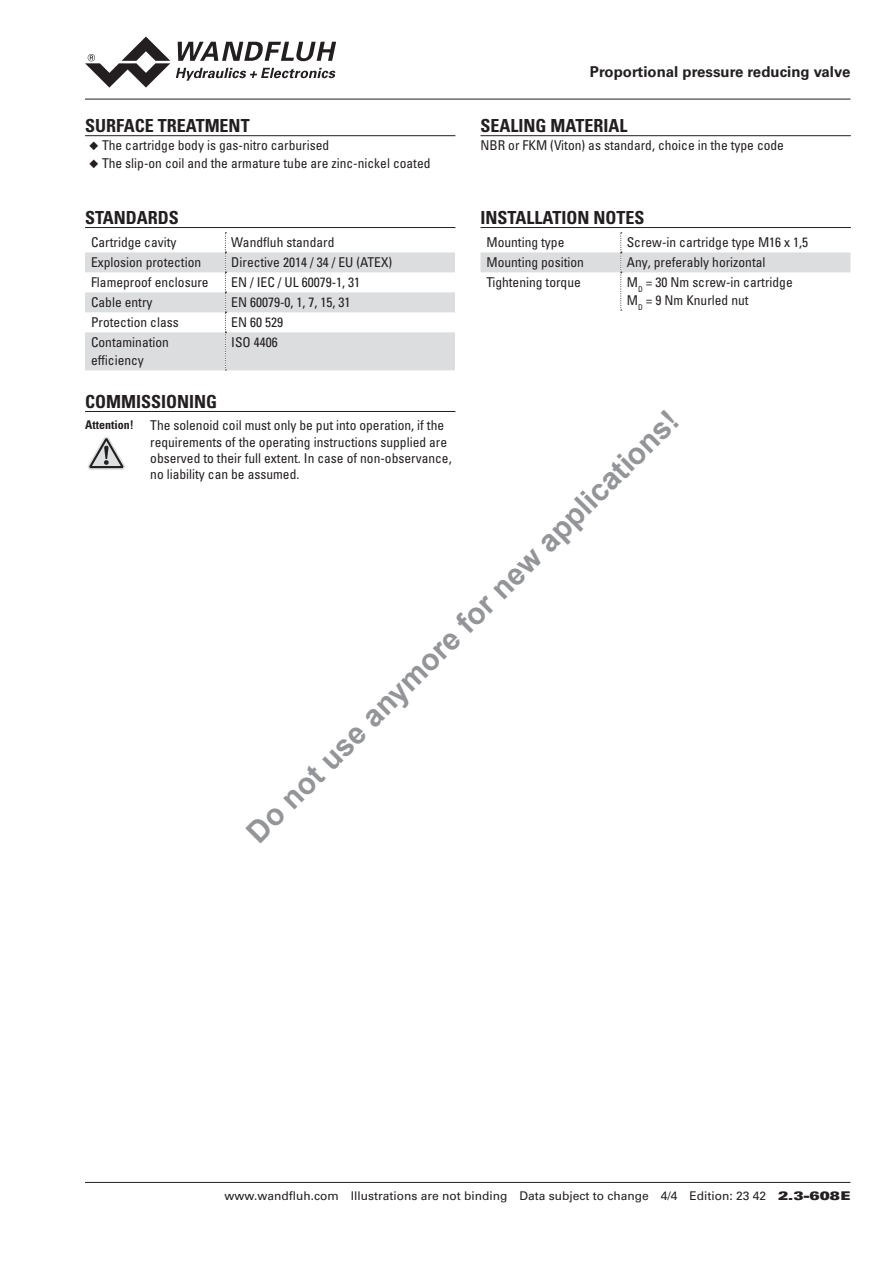
<style>
.page{position:relative;width:893px;height:1263px;background:#fff}
.page>*{position:absolute;margin:0;border:0;box-sizing:border-box;transform-origin:0 0}
.t1{font:700 30px "Arial";color:#939598}
.Block_Titel{font:700 condensed 18px "Univers LT Pro";color:#231f20}
.Identifikation{font:700 15px "Univers LT Pro 65";color:#231f20}
.HinweisText{font:condensed 13.5px/16.2px "Univers LT Pro";color:#231f20}
.Block_Langtext{font:condensed 13.5px "Univers LT Pro";color:#231f20}
.Fusszeile{font:12px "Univers LT Pro 55 Roman";color:#231f20}
.HinweisTitel{font:700 condensed 12px "Univers LT Pro";color:#231f20}
.s1{font-family:"Univers LT Pro X Black Ext"}
</style>
<div class="page">
<hr style="left:85px;top:99px;width:765px;height:1px;background:#231f20">
<hr style="left:85px;top:1182px;width:765px;height:1px;background:#231f20">
<svg style="left:176px;top:68px;width:160px;height:13px"></svg>
<svg style="left:178px;top:42px;width:158px;height:19px"></svg>
<svg style="left:85px;top:37px;width:85px;height:51px"></svg>
<hr style="left:480px;top:135px;width:371px;height:1px;background:#231f20">
<hr style="left:85px;top:227px;width:370px;height:1px;background:#231f20">
<svg style="left:85px;top:232px;width:370px;height:139px"></svg>
<hr style="left:480px;top:227px;width:371px;height:1px;background:#231f20">
<svg style="left:480px;top:232px;width:370px;height:79px"></svg>
<hr style="left:85px;top:411px;width:370px;height:1px;background:#231f20">
<svg style="left:87px;top:436px;width:38px;height:34px"></svg>
<hr style="left:85px;top:135px;width:370px;height:1px;background:#231f20">
<p class="Block_Titel" style="left:85px;top:115px;width:166px">SURFACE TREATMENT</p>
<p class="HinweisText" style="left:89px;top:137px;width:241px">◆ The cartridge body is gas-nitro carburised</p>
<p class="HinweisText" style="left:89px;top:155px;width:343px">◆ The slip-on coil and the armature tube are zinc-nickel coated</p>
<p class="Block_Titel" style="left:85px;top:206px;width:95px">STANDARDS</p>
<p class="HinweisText" style="left:91px;top:234px;width:87px">Cartridge cavity</p>
<p class="HinweisText" style="left:231px;top:234px;width:105px">Wandfluh standard</p>
<p class="HinweisText" style="left:91px;top:254px;width:112px">Explosion protection</p>
<p class="HinweisText" style="left:231px;top:254px;width:162px">Directive 2014 / 34 / EU (ATEX)</p>
<p class="HinweisText" style="left:91px;top:274px;width:119px">Flameproof enclosure</p>
<p class="HinweisText" style="left:231px;top:274px;width:130px">EN / IEC / UL 60079-1, 31</p>
<p class="HinweisText" style="left:91px;top:294px;width:63px">Cable entry</p>
<p class="HinweisText" style="left:231px;top:294px;width:121px">EN 60079-0, 1, 7, 15, 31</p>
<p class="HinweisText" style="left:91px;top:314px;width:89px">Protection class</p>
<p class="HinweisText" style="left:231px;top:314px;width:53px">EN 60 529</p>
<p class="HinweisText" style="left:91px;top:333px;width:80px;line-height:18px">Contamination efficiency</p>
<p class="HinweisText" style="left:231px;top:334px;width:48px">ISO 4406</p>
<p class="Identifikation" style="left:590px;top:63px;width:262px">Proportional pressure reducing valve</p>
<p class="Block_Titel" style="left:480px;top:115px;width:148px">SEALING MATERIAL</p>
<p class="Block_Langtext" style="left:480px;top:137px;width:305px">NBR or FKM (Viton) as standard, choice in the type code</p>
<p class="Block_Titel" style="left:480px;top:206px;width:165px">INSTALLATION NOTES</p>
<p class="HinweisText" style="left:486px;top:234px;width:79px">Mounting type</p>
<p class="HinweisText" style="left:627px;top:234px;width:183px">Screw-in cartridge type M16 x 1,5</p>
<p class="HinweisText" style="left:486px;top:254px;width:99px">Mounting position</p>
<p class="HinweisText" style="left:627px;top:254px;width:140px">Any, preferably horizontal</p>
<p class="HinweisText" style="left:486px;top:274px;width:96px">Tightening torque</p>
<p class="HinweisText" style="left:627px;top:274px;width:167px">M<sub>D</sub> = 30 Nm screw-in cartridge</p>
<p class="HinweisText" style="left:627px;top:292px;width:123px">M<sub>D</sub> = 9 Nm Knurled nut</p>
<p class="Block_Titel" style="left:85px;top:390px;width:134px">COMMISSIONING</p>
<p class="HinweisTitel" style="left:85px;top:418px;width:50px">Attention!</p>
<p class="HinweisText" style="left:150px;top:417px;width:303px">The solenoid coil must only be put into operation, if the requirements of the operating instructions supplied are observed to their full extent. In case of non-observance, no liability can be assumed.</p>
<h1 class="t1" style="left:237px;top:822px;width:598px;rotate:-45deg">Do not use anymore for new applications!</h1>
<p class="Fusszeile" style="left:225px;top:1188px;width:627px">www.wandfluh.com Illustrations are not binding Data subject to change 4/4 Edition: 23 42 <span class="s1">2.3-608E</span></p>
</div>
